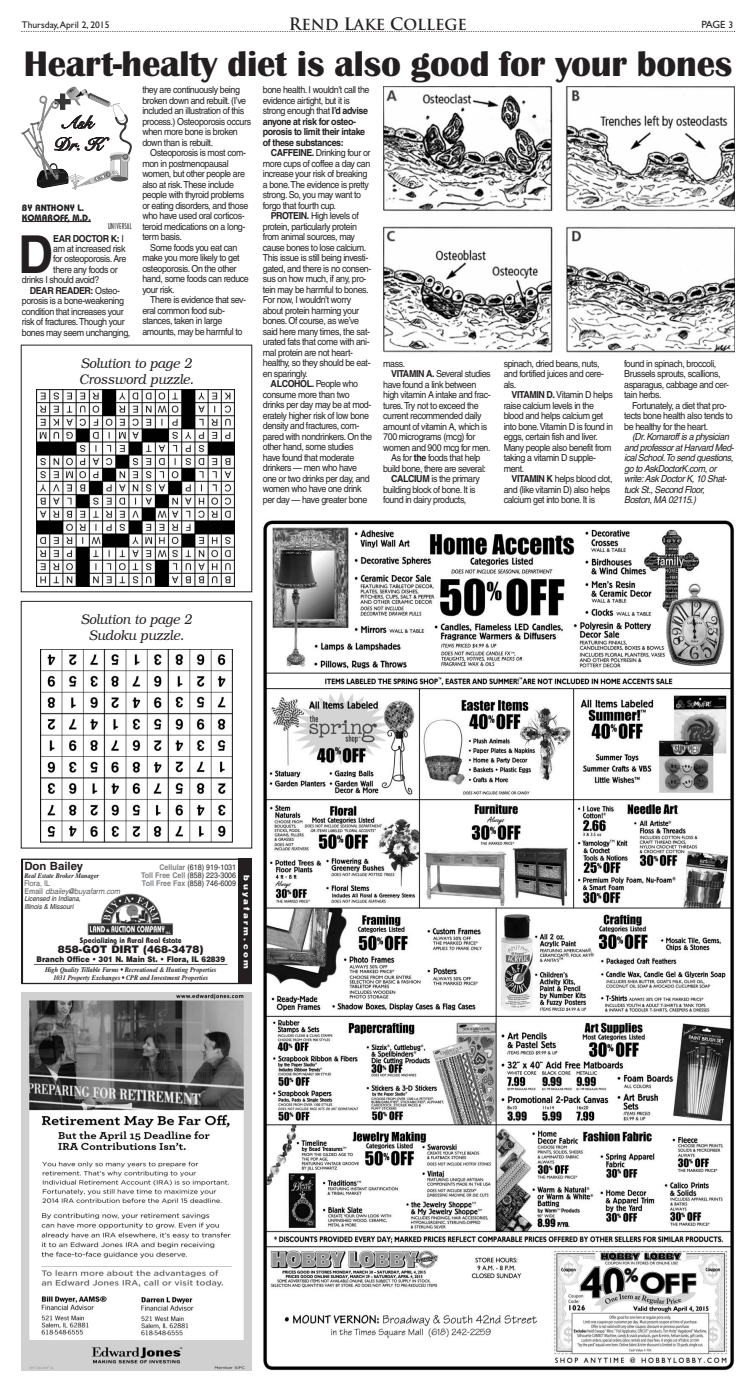
<style>
.page{position:relative;width:756px;height:1386px;background:#fff}
.page>*{position:absolute;margin:0;border:0;box-sizing:border-box;transform-origin:0 0}
.t1{font:700 52.41px "Helvetica";color:#231f20;scale:.93 1}
.t2{font:700 36.75px "Britannic T";letter-spacing:-.005em;color:#231f20}
.t3{font:700 17.5px/22.1px "Snell Roundhand";color:#231f20;text-align:center}
.t4{font:700 14.88px "Trajan";color:#231f20}
.t5{font:italic 300 14px/15.8px "Bookman";letter-spacing:-.005em;color:#231f20;text-align:center;scale:.93 1}
.t6{font:700 11.38px "Helvetica";color:#231f20}
.t7{font:900 10.5px "Helvetica";color:#231f20}
.t8{font:10.5px "Gill Sans";color:#231f20}
.t9{font:9.62px/10.5px "Helvetica";letter-spacing:-.045em;color:#231f20;scale:.93 1}
.t10{font:700 9.62px/10.5px "Helvetica";letter-spacing:-.045em;color:#231f20;scale:.93 1}
.t11{font:italic 9.62px/10.5px "Helvetica";letter-spacing:-.045em;color:#231f20;scale:.93 1}
.t12{font:9.62px "Gill Sans";color:#231f20}
.t13{font:700 9.19px/9.6px "Bauhaus";color:#231f20}
.t14{font:7.88px "Helvetica";color:#231f20;scale:.9 1}
.t15{font:900 7.88px "Helvetica";color:#231f20;scale:.9 1}
.t16{font:700 7.88px "Bauhaus";color:#231f20;scale:.9 1}
.t17{font:italic 300 7.88px "Helvetica";color:#231f20;scale:.9 1}
.t18{font:900 7.88px "Helvetica";letter-spacing:.265em;color:#fff;scale:1.1 1}
.t19{font:7.88px "Arquitectura";letter-spacing:.065em;color:#231f20;scale:.85 1}
.t20{font:300 7.88px "Helvetica";color:#231f20;scale:.9 1}
.t21{font:italic 700 7px/7.9px "Times";color:#231f20;text-align:center;scale:.9 1}
.t22{font:italic 7px/7.9px "Helvetica";color:#231f20;scale:.9 1}
.s1{font-size:16.62px}
.s2{font-size:9.62px}
.s3{font-weight:400}
.s4{font-weight:700}
.s5{font-weight:700;color:#808285}
.s6{font-weight:700;font-style:normal;color:#808285}
</style>
<div class="page">
<hr style="left:22px;top:221px;width:46px;height:1px;background:#231f20">
<svg style="left:68px;top:221px;width:23px;height:1px"></svg>
<svg style="left:21px;top:31px;width:714px;height:1px"></svg>
<div style="left:21px;top:858px;width:231px;height:126px;border:2px solid #231f20"></div>
<div style="left:239px;top:858px;width:13px;height:126px;background:#231f20"></div>
<hr style="left:34px;top:964px;width:193px;height:1px;background:#231f20">
<img style="left:88px;top:894px;width:85px;height:41px">
<img style="left:21px;top:1111px;width:231px;height:229px">
<img style="left:21px;top:992px;width:231px;height:119px">
<img style="left:21px;top:1340px;width:231px;height:30px">
<img style="left:263px;top:520px;width:471px;height:850px">
<div style="left:272px;top:1299px;width:277px;height:56px;background:#fff"></div>
<img style="left:284px;top:1314px;width:254px;height:24px">
<img style="left:40px;top:650px;width:193px;height:192px">
<img style="left:37px;top:390px;width:197px;height:197px">
<svg style="left:21px;top:87px;width:110px;height:103px"></svg>
<div style="left:63px;top:113px;width:34px;height:22px;background:#fff"></div>
<div style="left:53px;top:135px;width:55px;height:22px;background:#fff"></div>
<img style="left:383px;top:87px;width:352px;height:266px">
<p class="t12" style="left:22px;top:19px;width:89px">Thursday,April 2, 2015</p>
<h3 class="t4" style="left:289px;top:16px;width:180px"><span class="s1">R</span>END <span class="s1">L</span>AKE <span class="s1">C</span>OLLEGE</h3>
<p class="t8" style="left:701px;top:18px;width:33px">PAGE <span class="s2">3</span></p>
<h2 class="t2" style="left:24px;top:42px;width:710px">Heart-healty diet is also good for your bones</h2>
<h3 class="t3" style="left:54px;top:112px;width:49px">Ask<br>Dr. K</h3>
<p class="t13" style="left:22px;top:204px;width:71px">BY ANTHONY L.<br>KOMAROFF, M.D.</p>
<p class="t19" style="left:108px;top:222px;width:30px">UNIVERSAL</p>
<h1 class="t1" style="left:18px;top:233px;width:39px">D</h1>
<p class="t10" style="left:53px;top:234px;width:78px">EAR DOCTOR K: <span class="s3">I</span></p>
<p class="t9" style="left:53px;top:244px;width:79px">am at increased risk</p>
<p class="t9" style="left:53px;top:255px;width:80px">for osteoporosis. Are</p>
<p class="t9" style="left:53px;top:265px;width:71px">there any foods or</p>
<p class="t9" style="left:22px;top:275px;width:85px">drinks I should avoid?</p>
<p class="t10" style="left:30px;top:286px;width:99px">DEAR READER: <span class="s3">Osteo-</span></p>
<p class="t9" style="left:22px;top:296px;width:111px">porosis is a bone-weakening</p>
<p class="t9" style="left:22px;top:307px;width:111px">condition that increases your</p>
<p class="t9" style="left:22px;top:317px;width:112px">risk of fractures.Though your</p>
<p class="t9" style="left:22px;top:328px;width:118px">bones may seem unchanging,</p>
<p class="t9" style="left:142px;top:86px;width:119px">they are continuously being broken down and rebuilt. (I’ve included an illustration of this process.) Osteoporosis occurs when more bone is broken down than is rebuilt.</p>
<p class="t9" style="left:142px;top:149px;width:116px;text-indent:8px">Osteoporosis is most com&shy;mon in postmenopausal women, but other people are also at risk.These include people with thyroid problems or eating disorders, and those who have used oral corticos&shy;teroid medications on a long&shy;term basis.</p>
<p class="t9" style="left:142px;top:243px;width:116px;text-indent:8px">Some foods you eat can make you more likely to get osteoporosis. On the other hand, some foods can reduce your risk.</p>
<p class="t9" style="left:142px;top:296px;width:113px;text-indent:8px">There is evidence that sev&shy;eral common food sub&shy;stances, taken in large amounts, may be harmful to</p>
<h3 class="t5" style="left:79px;top:355px;width:125px;text-align:left">Solution to page 2<br>Crossword puzzle.</h3>
<p class="t10" style="left:263px;top:86px;width:116px"><span class="s3">bone health. I wouldn’t call the evidence airtight, but it is strong enough that</span> I’d advise anyone at risk for osteo&shy;porosis to limit their intake of these substances:</p>
<p class="t9" style="left:263px;top:149px;width:117px;text-indent:8px"><span class="s4">CAFFEINE.</span> Drinking four or more cups of coffee a day can increase your risk of breaking a bone.The evidence is pretty strong. So, you may want to forgo that fourth cup.</p>
<p class="t9" style="left:263px;top:212px;width:118px;text-indent:8px"><span class="s4">PROTEIN.</span> High levels of protein, particularly protein from animal sources, may cause bones to lose calcium.<br>This issue is still being investi&shy;gated, and there is no consen&shy;sus on how much, if any, pro&shy;tein may be harmful to bones.<br>For now, I wouldn’t worry about protein harming your bones. Of course, as we’ve said here many times, the sat&shy;urated fats that come with ani&shy;mal protein are not heart&shy;healthy, so they should be eat&shy;en sparingly.</p>
<p class="t9" style="left:263px;top:380px;width:119px;text-indent:8px"><span class="s4">ALCOHOL.</span> People who consume more than two drinks per day may be at mod&shy;erately higher risk of low bone density and fractures, com&shy;pared with nondrinkers. On the other hand, some studies have found that moderate drinkers — men who have one or two drinks per day, and women who have one drink per day — have greater bone</p>
<p class="t9" style="left:383px;top:359px;width:25px">mass.</p>
<p class="t9" style="left:391px;top:369px;width:109px"><span class="s4">VITAMIN A.</span> Several studies</p>
<p class="t9" style="left:383px;top:380px;width:102px">have found a link between</p>
<p class="t9" style="left:383px;top:390px;width:117px">high vitamin A intake and frac-</p>
<p class="t9" style="left:383px;top:401px;width:104px">tures.Try not to exceed the</p>
<p class="t9" style="left:383px;top:411px;width:107px">current recommended daily</p>
<p class="t9" style="left:383px;top:422px;width:113px">amount of vitamin A, which is</p>
<p class="t9" style="left:383px;top:432px;width:101px">700 micrograms (mcg) for</p>
<p class="t9" style="left:383px;top:443px;width:117px">women and 900 mcg for men.</p>
<p class="t9" style="left:391px;top:453px;width:98px">As for <span class="s4">the</span> foods that help</p>
<p class="t9" style="left:383px;top:464px;width:112px">build bone, there are several:</p>
<p class="t9" style="left:391px;top:474px;width:97px"><span class="s4">CALCIUM</span> is the primary</p>
<p class="t9" style="left:383px;top:485px;width:101px">building block of bone. It is</p>
<p class="t9" style="left:383px;top:495px;width:91px">found in dairy products,</p>
<p class="t9" style="left:504px;top:359px;width:109px">spinach, dried beans, nuts, and fortified juices and cere&shy;als.</p>
<p class="t9" style="left:504px;top:390px;width:119px;text-indent:8px"><span class="s4">VITAMIN D.</span> Vitamin D helps raise calcium levels in the blood and helps calcium get into bone.Vitamin D is found in eggs, certain fish and liver.<br>Many people also benefit from taking a vitamin D supple&shy;ment.</p>
<p class="t9" style="left:504px;top:474px;width:119px;text-indent:8px"><span class="s4">VITAMIN K</span> helps blood clot, and (like vitamin D) also helps calcium get into bone. It is</p>
<p class="t9" style="left:624px;top:359px;width:114px">found in spinach, broccoli,<br>Brussels sprouts, scallions, asparagus, cabbage and cer&shy;tain herbs.</p>
<p class="t9" style="left:624px;top:401px;width:118px;text-indent:8px">Fortunately, a diet that pro&shy;tects bone health also tends to be healthy for the heart.</p>
<p class="t11" style="left:624px;top:432px;width:120px;text-indent:8px">(Dr. Komaroff is a physician and professor at Harvard Med&shy;ical School.To send questions, go to AskDoctorK.com, or write: Ask Doctor K, 10 Shat&shy;tuck St., Second Floor,<br>Boston, MA 02115.)</p>
<h3 class="t5" style="left:81px;top:612px;width:121px">Solution to page 2<br>Sudoku puzzle.</h3>
<p class="t6" style="left:24px;top:861px;width:60px">Don Bailey</p>
<p class="t14" style="left:159px;top:864px;width:87px"><span class="s5">Cellular</span> (618) 919-1031</p>
<p class="t21" style="left:24px;top:872px;width:85px">Real Estate Broker Manager</p>
<p class="t14" style="left:141px;top:872px;width:107px"><span class="s5">Toll Free Cell</span> (858) 223-3006</p>
<p class="t20" style="left:24px;top:880px;width:30px">Flora, IL</p>
<p class="t14" style="left:142px;top:880px;width:106px"><span class="s5">Toll Free Fax</span> (858) 746-6009</p>
<p class="t17" style="left:24px;top:888px;width:108px"><span class="s6">Email</span> dbailey@buyafarm.com</p>
<p class="t22" style="left:24px;top:896px;width:64px">Licensed in Indiana,<br>Illinois &amp; Missouri</p>
<p class="t16" style="left:80px;top:937px;width:115px">Specializing in Rural Real Estate</p>
<p class="t7" style="left:58px;top:946px;width:147px">858-GOT DIRT (468-3478)</p>
<p class="t15" style="left:37px;top:956px;width:211px">Branch Office • 301 N. Main St. • Flora, IL 62839</p>
<p class="t21" style="left:45px;top:967px;width:192px">High Quality Tillable Farms • Recreational &amp; Hunting Properties<br>1031 Property Exchanges • CPR and Investment Properties</p>
<p class="t18" style="left:250px;top:875px;width:86px;rotate:90deg">buyafarm com</p>
</div>
